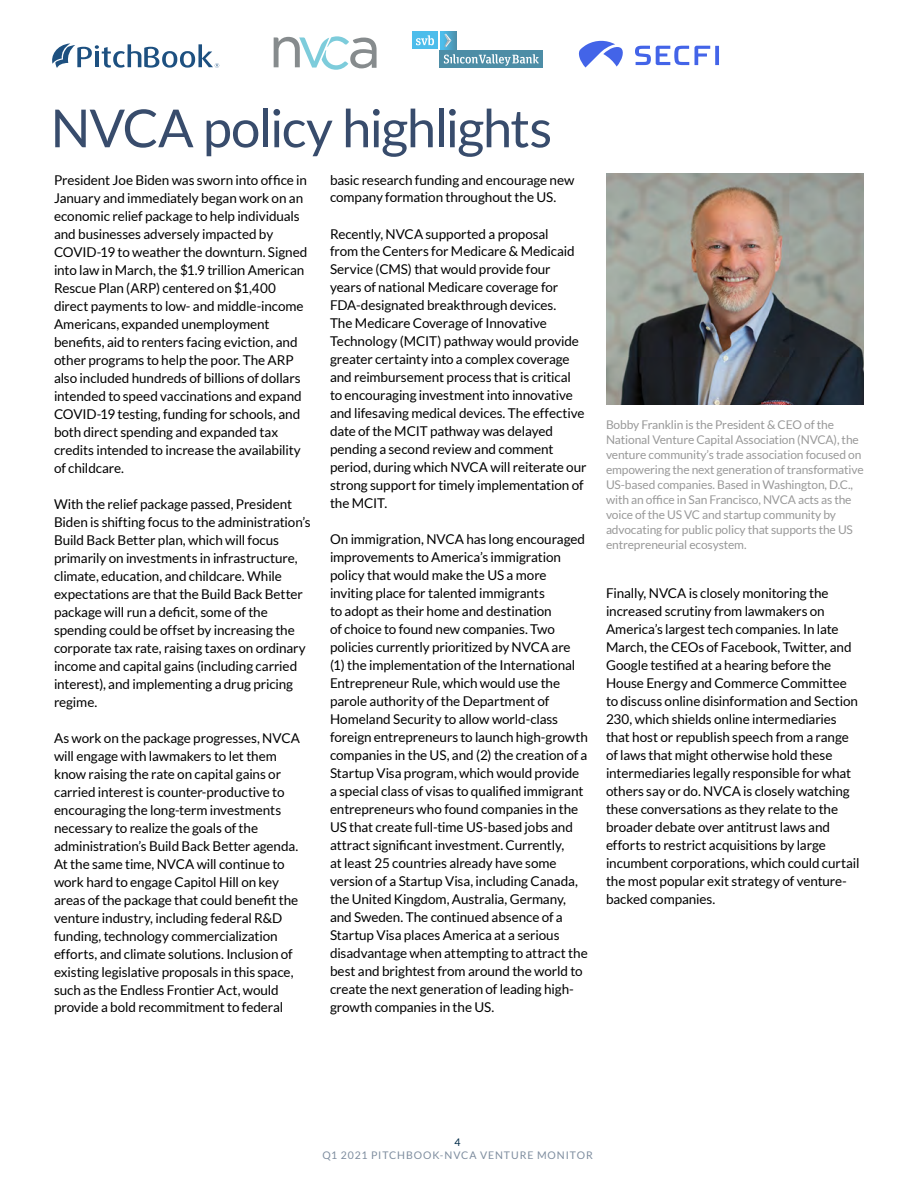
<style>
.page{position:relative;width:918px;height:1188px;background:#fff}
.page>*{position:absolute;margin:0;border:0;box-sizing:border-box;transform-origin:0 0}
.t1{font:52.5px "Lato";letter-spacing:-.03em;color:#384c6c}
.t2{font:13.5px/18px "Lato";letter-spacing:-.01em;color:#000}
.t3{font:12px/15px "Lato";letter-spacing:-.01em;color:#999}
.t4{font:10.5px "Lato";letter-spacing:.085em;color:#7e8d9f}
.t5{font:10.5px "Lato";color:#002b49}
</style>
<div class="page">
<svg style="left:274px;top:36px;width:103px;height:34px"></svg>
<div style="left:439px;top:51px;width:104px;height:17px;background:#4d8da6"></div>
<svg style="left:444px;top:54px;width:95px;height:12px"></svg>
<svg style="left:440px;top:32px;width:17px;height:17px"></svg>
<svg style="left:444px;top:33px;width:8px;height:15px"></svg>
<div style="left:412px;top:32px;width:26px;height:17px;background:#4dbdeb"></div>
<svg style="left:416px;top:35px;width:18px;height:10px"></svg>
<svg style="left:52px;top:43px;width:167px;height:25px"></svg>
<svg style="left:579px;top:41px;width:44px;height:27px"></svg>
<svg style="left:635px;top:46px;width:54px;height:19px"></svg>
<svg style="left:695px;top:46px;width:15px;height:19px"></svg>
<svg style="left:715px;top:46px;width:4px;height:19px"></svg>
<img style="left:606px;top:174px;width:258px;height:231px">
<h1 class="t1" style="left:51px;top:99px;width:503px">NVCA policy highlights</h1>
<p class="t2" style="left:54px;top:171px;width:255px">President Joe Biden was sworn into office in January and immediately began work on an economic relief package to help individuals and businesses adversely impacted by COVID-19 to weather the downturn. Signed into law in March, the $1.9 trillion American Rescue Plan (ARP) centered on $1,400 direct payments to low- and middle-income Americans, expanded unemployment benefits, aid to renters facing eviction, and other programs to help the poor. The ARP also included hundreds of billions of dollars intended to speed vaccinations and expand COVID-19 testing, funding for schools, and both direct spending and expanded tax credits intended to increase the availability of childcare.</p>
<p class="t2" style="left:54px;top:495px;width:258px">With the relief package passed, President Biden is shifting focus to the administration’s Build Back Better plan, which will focus primarily on investments in infrastructure, climate, education, and childcare. While expectations are that the Build Back Better package will run a deficit, some of the spending could be offset by increasing the corporate tax rate, raising taxes on ordinary income and capital gains (including carried interest), and implementing a drug pricing regime.</p>
<p class="t2" style="left:54px;top:729px;width:247px">As work on the package progresses, NVCA will engage with lawmakers to let them know raising the rate on capital gains or carried interest is counter-productive to encouraging the long-term investments necessary to realize the goals of the administration’s Build Back Better agenda.<br>At the same time, NVCA will continue to work hard to engage Capitol Hill on key areas of the package that could benefit the venture industry, including federal R&amp;D funding, technology commercialization efforts, and climate solutions. Inclusion of existing legislative proposals in this space, such as the Endless Frontier Act, would provide a bold recommitment to federal</p>
<p class="t2" style="left:330px;top:171px;width:246px">basic research funding and encourage new company formation throughout the US.</p>
<p class="t2" style="left:330px;top:225px;width:258px">Recently, NVCA supported a proposal<br>from the Centers for Medicare &amp; Medicaid Service (CMS) that would provide four<br>years of national Medicare coverage for FDA-designated breakthrough devices.<br>The Medicare Coverage of Innovative Technology (MCIT) pathway would provide greater certainty into a complex coverage and reimbursement process that is critical to encouraging investment into innovative and lifesaving medical devices. The effective date of the MCIT pathway was delayed pending a second review and comment period, during which NVCA will reiterate our strong support for timely implementation of the MCIT.</p>
<p class="t2" style="left:330px;top:530px;width:259px">On immigration, NVCA has long encouraged improvements to America’s immigration policy that would make the US a more inviting place for talented immigrants<br>to adopt as their home and destination<br>of choice to found new companies. Two policies currently prioritized by NVCA are (1) the implementation of the International Entrepreneur Rule, which would use the parole authority of the Department of Homeland Security to allow world-class foreign entrepreneurs to launch high-growth companies in the US, and (2) the creation of a Startup Visa program, which would provide a special class of visas to qualified immigrant entrepreneurs who found companies in the US that create full-time US-based jobs and attract significant investment. Currently,<br>at least 25 countries already have some version of a Startup Visa, including Canada, the United Kingdom, Australia, Germany, and Sweden. The continued absence of a Startup Visa places America at a serious disadvantage when attempting to attract the best and brightest from around the world to create the next generation of leading high&shy;growth companies in the US.</p>
<p class="t3" style="left:606px;top:418px;width:259px">Bobby Franklin is the President &amp; CEO of the National Venture Capital Association (NVCA), the venture community’s trade association focused on empowering the next generation of transformative US-based companies. Based in Washington, D.C., with an office in San Francisco, NVCA acts as the voice of the US VC and startup community by advocating for public policy that supports the US entrepreneurial ecosystem.</p>
<p class="t2" style="left:606px;top:584px;width:255px">Finally, NVCA is closely monitoring the increased scrutiny from lawmakers on America’s largest tech companies. In late March, the CEOs of Facebook, Twitter, and Google testified at a hearing before the House Energy and Commerce Committee to discuss online disinformation and Section 230, which shields online intermediaries that host or republish speech from a range of laws that might otherwise hold these intermediaries legally responsible for what others say or do. NVCA is closely watching these conversations as they relate to the broader debate over antitrust laws and efforts to restrict acquisitions by large incumbent corporations, which could curtail the most popular exit strategy of venture&shy;backed companies.</p>
<p class="t5" style="left:455px;top:1137px;width:8px">4</p>
<p class="t4" style="left:322px;top:1149px;width:272px">Q1 2021 PITCHBOOK-NVCA VENTURE MONITOR</p>
</div>
